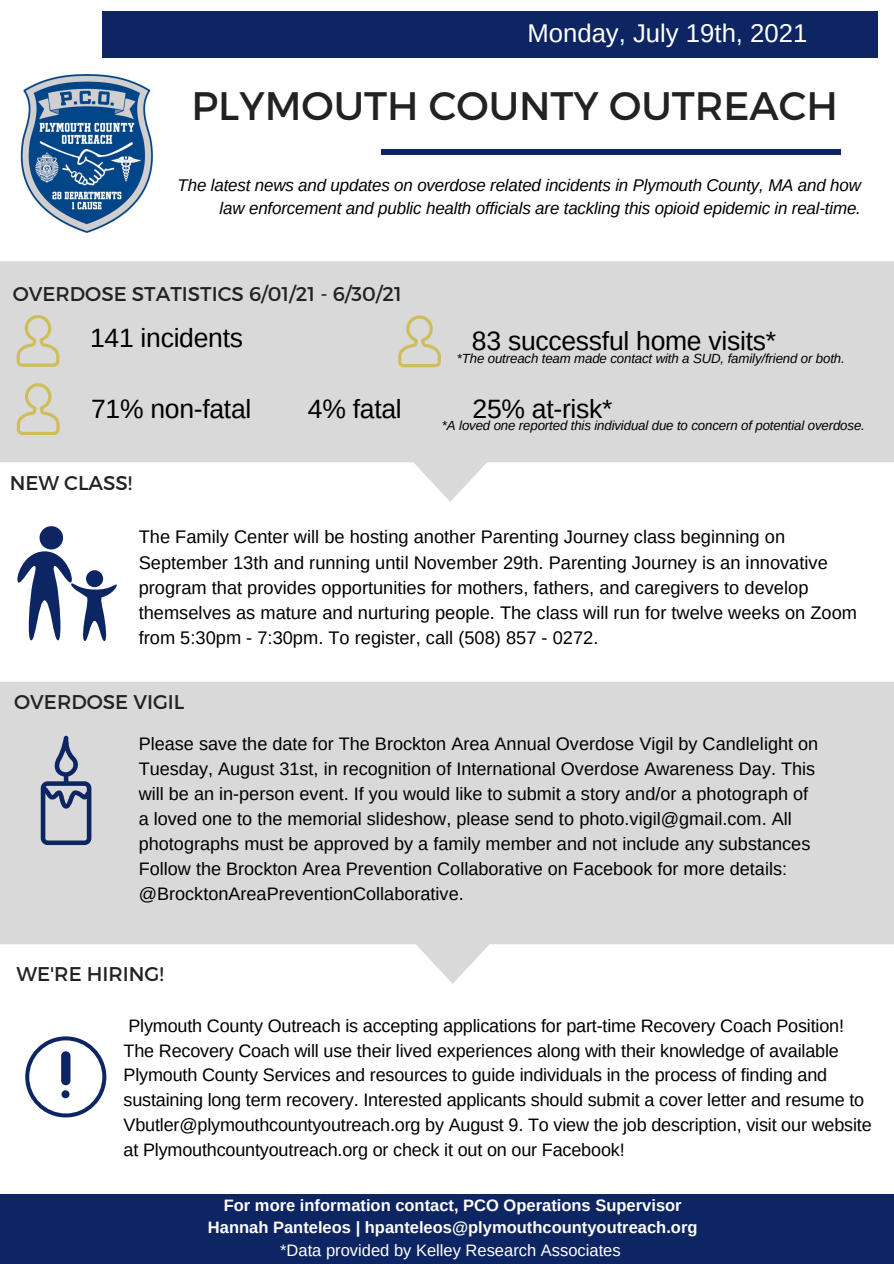
<style>
.page{position:relative;width:894px;height:1264px;background:#fff}
.page>*{position:absolute;margin:0;border:0;box-sizing:border-box;transform-origin:0 0}
.t1{font:39.75px "Montserrat";color:#222}
.t2{font:26.55px "Arimo";letter-spacing:-.01em;color:#000}
.t3{font:25.65px "Arimo";color:#fff}
.t4{font:19.8px "Montserrat";color:#222}
.t5{font:19.8px "Arimo";letter-spacing:.05em;color:#fff}
.t6{font:18.3px/25.2px "Arimo";color:#000}
.t7{font:18.15px/24.9px "Arimo";color:#000}
.t8{font:18px/24.8px "Arimo";letter-spacing:-.01em;color:#000}
.t9{font:italic 16.95px/23.1px "Arimo";letter-spacing:-.01em;color:#000;text-align:right}
.t10{font:700 16.5px "Arimo";color:#fffdf7}
.t11{font:700 16.5px "Arimo";color:#fff}
.t12{font:16.5px "Arimo";color:#fff}
.t13{font:italic 13.2px "Arimo";letter-spacing:-.01em;color:#000}
</style>
<div class="page">
<div style="left:0;top:1194px;width:893px;height:69px;background:#0d2563"></div>
<div style="left:381px;top:149px;width:459px;height:6px;background:#0d2563"></div>
<svg style="left:0;top:681px;width:893px;height:302px;background:#ddd"></svg>
<svg style="left:0;top:261px;width:893px;height:241px;fill:#d9d9d9"></svg>
<svg style="left:17px;top:315px;width:42px;height:52px;background:#d6d1b9"></svg>
<svg style="left:17px;top:383px;width:43px;height:52px;background:#d6d1b9"></svg>
<svg style="left:398px;top:315px;width:43px;height:52px;background:#d6d2ba"></svg>
<img style="left:20px;top:74px;width:134px;height:159px">
<div style="left:103px;top:12px;width:774px;height:46px;background:#0d2563"></div>
<svg style="left:25px;top:1036px;width:81px;height:81px"></svg>
<svg style="left:41px;top:735px;width:50px;height:110px;background:#9ea4b6"></svg>
<div style="left:40px;top:526px;width:23px;height:23px;background:#0d2563;border-radius:50%"></div>
<svg style="left:17px;top:551px;width:100px;height:90px"></svg>
<p class="t3" style="left:527px;top:19px;width:281px">Monday, July 19th, 2021</p>
<p class="t5" style="left:512px;top:30px;width:303px">Wednesday, October 9th, 2019</p>
<p class="t1" style="left:191px;top:80px;width:648px">PLYMOUTH COUNTY OUTREACH</p>
<p class="t9" style="left:177px;top:174px;width:684px">The latest news and updates on overdose related incidents in Plymouth County, MA and how law enforcement and public health officials are tackling this opioid epidemic in real-time.</p>
<p class="t4" style="left:13px;top:281px;width:390px">OVERDOSE STATISTICS 6/01/21 - 6/30/21</p>
<p class="t2" style="left:90px;top:323px;width:154px">141 incidents</p>
<p class="t2" style="left:472px;top:325px;width:305px">83 successful home visits*</p>
<p class="t13" style="left:456px;top:350px;width:389px">*The outreach team made contact with a SUD, family/friend or both.</p>
<p class="t2" style="left:91px;top:394px;width:162px">71% non-fatal</p>
<p class="t2" style="left:308px;top:394px;width:95px">4% fatal</p>
<p class="t2" style="left:472px;top:394px;width:141px">25% at-risk*</p>
<p class="t13" style="left:442px;top:418px;width:424px">*A loved one reported this individual due to concern of potential overdose.</p>
<p class="t4" style="left:10px;top:470px;width:124px">NEW CLASS!</p>
<p class="t6" style="left:139px;top:524px;width:719px">The Family Center will be hosting another Parenting Journey class beginning on September 13th and running until November 29th. Parenting Journey is an innovative program that provides opportunities for mothers, fathers, and caregivers to develop themselves as mature and nurturing people. The class will run for twelve weeks on Zoom from 5:30pm - 7:30pm. To register, call (508) 857 - 0272.</p>
<p class="t4" style="left:14px;top:688px;width:172px">OVERDOSE VIGIL</p>
<p class="t7" style="left:139px;top:731px;width:680px">Please save the date for The Brockton Area Annual Overdose Vigil by Candlelight on Tuesday, August 31st, in recognition of International Overdose Awareness Day. This will be an in-person event. If you would like to submit a story and/or a photograph of a loved one to the memorial slideshow, please send to photo.vigil@gmail.com. All photographs must be approved by a family member and not include any substances Follow the Brockton Area Prevention Collaborative on Facebook for more details: @BrocktonAreaPreventionCollaborative.</p>
<p class="t4" style="left:17px;top:960px;width:148px">WE'RE HIRING!</p>
<p class="t8" style="left:123px;top:1013px;width:749px">Plymouth County Outreach is accepting applications for part-time Recovery Coach Position!<br>The Recovery Coach will use their lived experiences along with their knowledge of available Plymouth County Services and resources to guide individuals in the process of finding and sustaining long term recovery. Interested applicants should submit a cover letter and resume to Vbutler@plymouthcountyoutreach.org by August 9. To view the job description, visit our website at Plymouthcountyoutreach.org or check it out on our Facebook!</p>
<p class="t11" style="left:224px;top:1195px;width:459px">For more information contact, PCO Operations Supervisor</p>
<p class="t10" style="left:208px;top:1218px;width:491px">Hannah Panteleos | hpanteleos@plymouthcountyoutreach.org</p>
<p class="t12" style="left:280px;top:1240px;width:342px">*Data provided by Kelley Research Associates</p>
</div>
